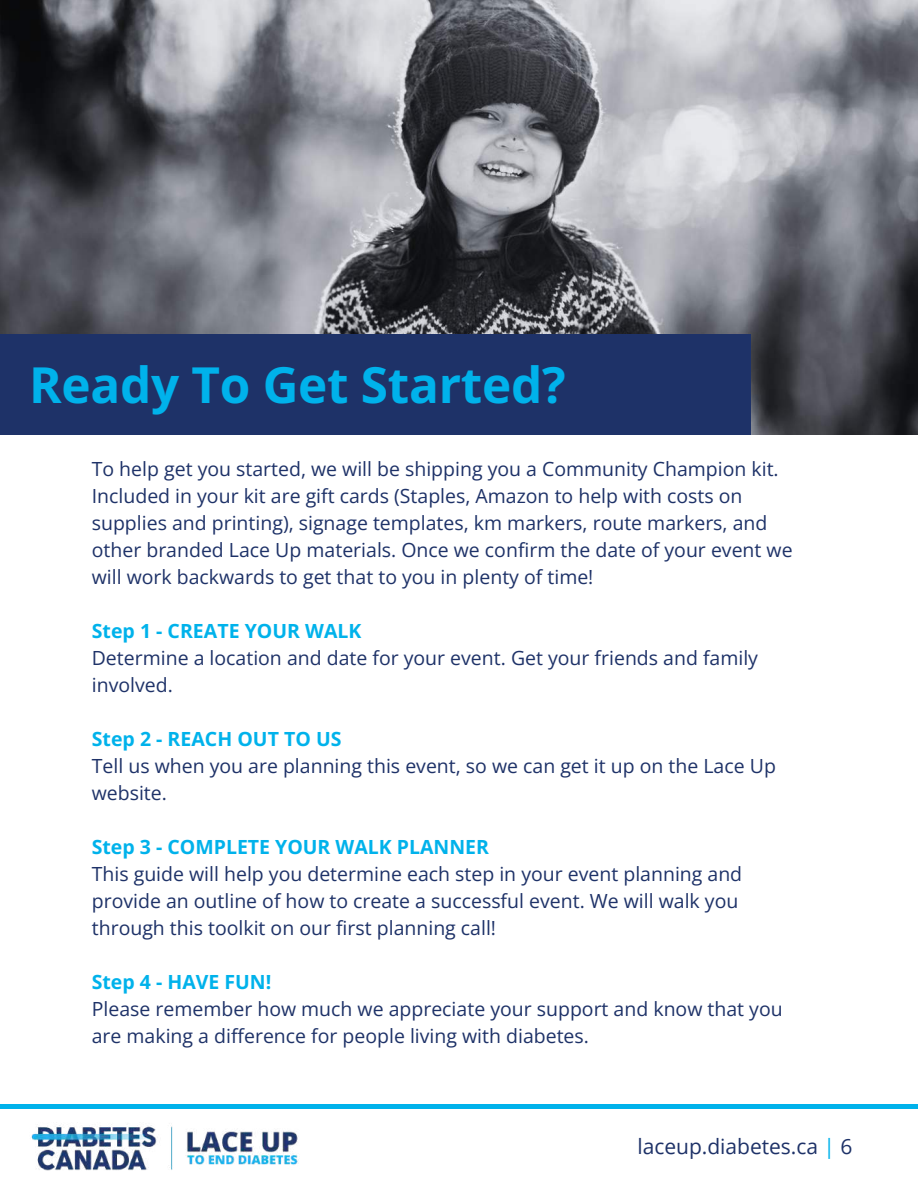
<style>
.page{position:relative;width:918px;height:1188px;background:#fff}
.page>*{position:absolute;margin:0;border:0;box-sizing:border-box;transform-origin:0 0}
.t1{font:700 49.5px "Open Sans";letter-spacing:-.005em;color:#00b2eb}
.t2{font:21px "Open Sans";color:#1e3268}
.t3{font:19.5px/27px "Open Sans";color:#1e3268}
.t4{font:700 19.5px "Open Sans";color:#00b2eb}
.s1{color:#00b2eb}
</style>
<div class="page">
<div style="left:0;top:1104px;width:918px;height:5px;background:#00b2eb"></div>
<img style="left:31px;top:1125px;width:267px;height:46px">
<img style="left:0;top:0;width:918px;height:434px">
<div style="left:0;top:334px;width:751px;height:101px;background:#1e3268"></div>
<h1 class="t1" style="left:29px;top:350px;width:538px">Ready To Get Started?</h1>
<p class="t3" style="left:92px;top:455px;width:702px">To help get you started, we will be shipping you a Community Champion kit.<br>Included in your kit are gift cards (Staples, Amazon to help with costs on supplies and printing), signage templates, km markers, route markers, and other branded Lace Up materials. Once we confirm the date of your event we will work backwards to get that to you in plenty of time!</p>
<p class="t4" style="left:92px;top:617px;width:271px">Step 1 - CREATE YOUR WALK</p>
<p class="t3" style="left:92px;top:644px;width:668px">Determine a location and date for your event. Get your friends and family involved.</p>
<p class="t4" style="left:92px;top:725px;width:251px">Step 2 - REACH OUT TO US</p>
<p class="t3" style="left:92px;top:752px;width:686px">Tell us when you are planning this event, so we can get it up on the Lace Up website.</p>
<p class="t4" style="left:92px;top:833px;width:399px">Step 3 - COMPLETE YOUR WALK PLANNER</p>
<p class="t3" style="left:92px;top:860px;width:652px">This guide will help you determine each step in your event planning and provide an outline of how to create a successful event. We will walk you through this toolkit on our first planning call!</p>
<p class="t4" style="left:92px;top:968px;width:181px">Step 4 - HAVE FUN!</p>
<p class="t3" style="left:92px;top:995px;width:692px">Please remember how much we appreciate your support and know that you are making a difference for people living with diabetes.</p>
<p class="t2" style="left:638px;top:1132px;width:217px">laceup.diabetes.ca <span class="s1">|</span> 6</p>
</div>
